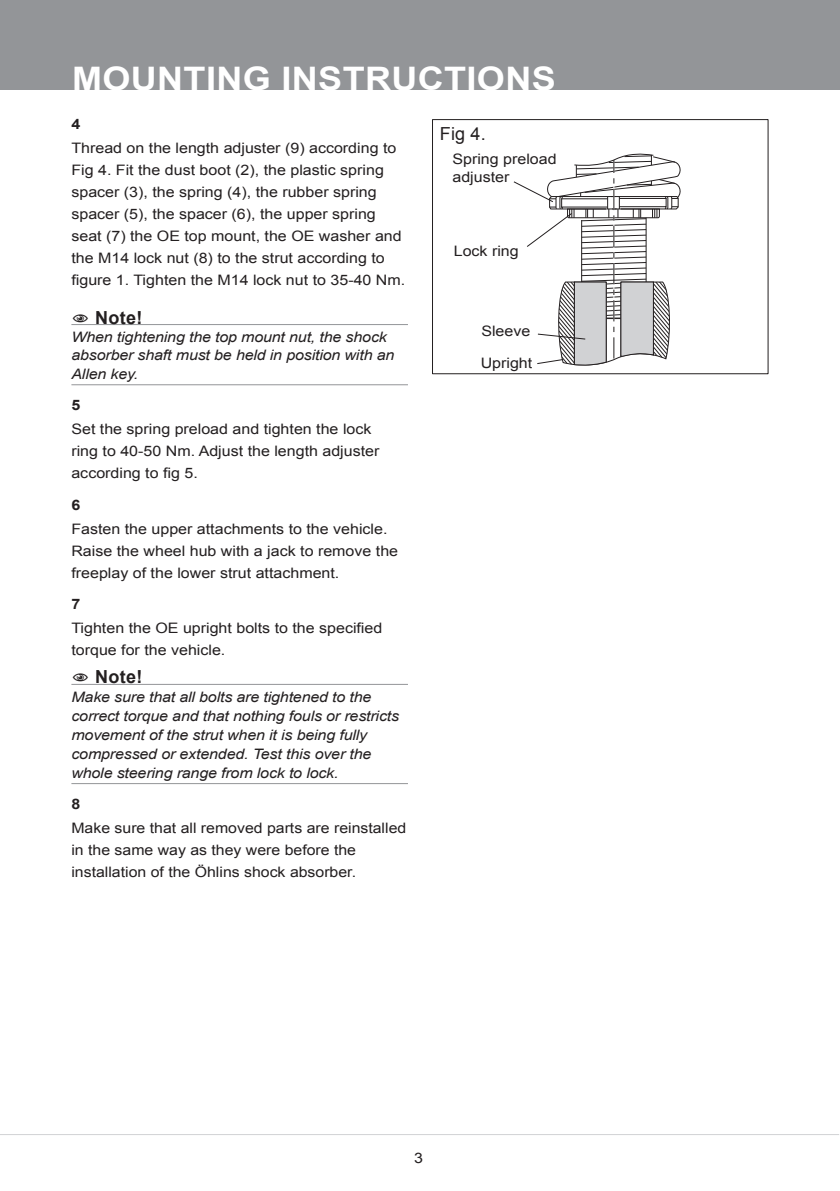
<style>
.page{position:relative;width:840px;height:1191px;background:#fff}
.page>*{position:absolute;margin:0;border:0;box-sizing:border-box;transform-origin:0 0}
.t1{font:700 32.4px "Arial";letter-spacing:.01em;color:#fff;scale:1.11 1}
.t2{font:700 18px "Arial";letter-spacing:.02em;color:#231f20}
.t3{font:18px "Arial";color:#231f20}
.t4{font:14.4px/22px "Arial";color:#231f20;scale:1.11 1}
.t5{font:italic 14.4px/19px "Arial";letter-spacing:-.01em;color:#231f20;scale:1.11 1}
.t6{font:14.4px/22px "Arial";color:#231f20;scale:1.1 1}
.t7{font:700 14.4px "Arial";color:#231f20;scale:1.11 1}
</style>
<div class="page">
<div style="left:0;top:0;width:839px;height:90px;background:#939598"></div>
<hr style="left:0;top:1134px;width:838px;height:1px;background:#d1d2d4">
<hr style="left:71px;top:324px;width:337px;height:1px;background:#939598">
<hr style="left:71px;top:384px;width:337px;height:1px;background:#939598">
<hr style="left:71px;top:684px;width:337px;height:1px;background:#939598">
<hr style="left:71px;top:783px;width:337px;height:1px;background:#939598">
<div style="left:432px;top:119px;width:336px;height:255px;border:1px solid #231f20"></div>
<svg style="left:513px;top:153px;width:168px;height:213px"></svg>
<h1 class="t1" style="left:72px;top:57px;width:437px">MOUNTING INSTRUCTIONS</h1>
<p class="t7" style="left:71px;top:114px;width:10px">4</p>
<p class="t4" style="left:71px;top:137px;width:302px">Thread on the length adjuster (9) according to Fig 4. Fit the dust boot (2), the plastic spring spacer (3), the spring (4), the rubber spring spacer (5), the spacer (6), the upper spring seat (7) the OE top mount, the OE washer and the M14 lock nut (8) to the strut according to figure 1. Tighten the M14 lock nut to 35-40 Nm.</p>
<p class="t2" style="left:95px;top:305px;width:49px">Note!</p>
<p class="t5" style="left:71px;top:328px;width:292px;line-height:18.4px">When tightening the top mount nut, the shock absorber shaft must be held in position with an<br>Allen key.</p>
<p class="t7" style="left:71px;top:395px;width:10px">5</p>
<p class="t4" style="left:71px;top:418px;width:279px">Set the spring preload and tighten the lock ring to 40-50 Nm. Adjust the length adjuster according to fig 5.</p>
<p class="t7" style="left:71px;top:495px;width:10px">6</p>
<p class="t4" style="left:71px;top:517px;width:296px">Fasten the upper attachments to the vehicle.<br>Raise the wheel hub with a jack to remove the freeplay of the lower strut attachment.</p>
<p class="t7" style="left:71px;top:594px;width:10px">7</p>
<p class="t4" style="left:71px;top:617px;width:281px">Tighten the OE upright bolts to the specified torque for the vehicle.</p>
<p class="t2" style="left:95px;top:664px;width:49px">Note!</p>
<p class="t5" style="left:71px;top:687px;width:296px">Make sure that all bolts are tightened to the correct torque and that nothing fouls or restricts movement of the strut when it is being fully compressed or extended. Test this over the whole steering range from lock to lock.</p>
<p class="t7" style="left:71px;top:794px;width:10px">8</p>
<p class="t6" style="left:71px;top:817px;width:306px">Make sure that all removed parts are reinstalled in the same way as they were before the installation of the Öhlins shock absorber.</p>
<p class="t3" style="left:439px;top:122px;width:47px">Fig 4.</p>
<p class="t4" style="left:452px;top:150px;width:95px;line-height:18px">Spring preload adjuster</p>
<p class="t4" style="left:453px;top:240px;width:60px">Lock ring</p>
<p class="t4" style="left:481px;top:320px;width:46px">Sleeve</p>
<p class="t4" style="left:480px;top:352px;width:48px">Upright</p>
<p class="t4" style="left:414px;top:1147px;width:10px">3</p>
</div>
